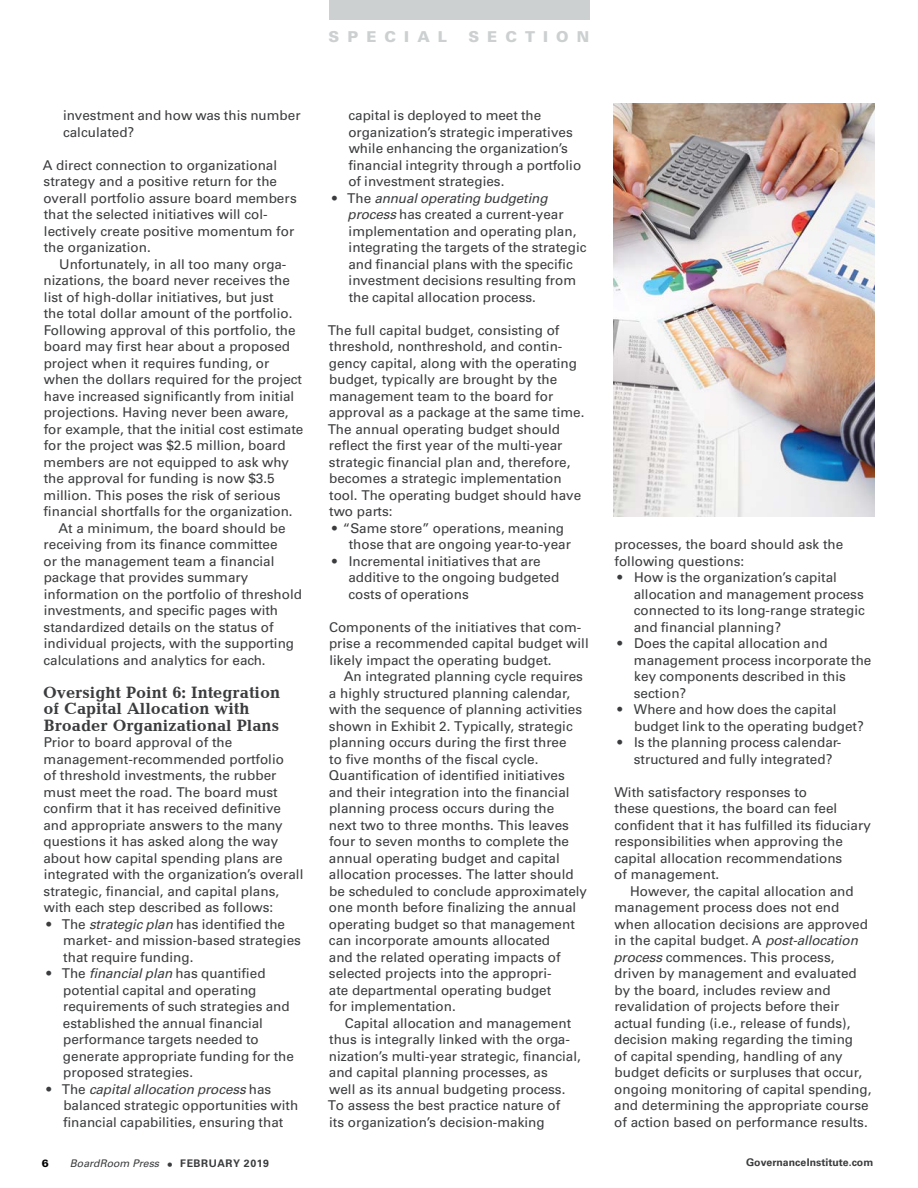
<style>
.page{position:relative;width:918px;height:1188px;background:#fff}
.page>*{position:absolute;margin:0;border:0;box-sizing:border-box;transform-origin:0 0}
.t1{font:700 16.5px/16.5px "Candida LT";color:#3b3c3e}
.t2{font:900 15px "Univers LT Std";letter-spacing:.54em;color:#ccd0d1}
.body{font:13.5px/16.5px "Univers LT Std";color:#3b3c3e}
.body-after-bulleted{font:13.5px/16.5px "Univers LT Std";color:#3b3c3e}
.body-no-indent{font:13.5px/16.5px "Univers LT Std";color:#3b3c3e}
.t3{font:italic 10.5px "Univers LT Std";color:#3b3c3e}
.t4{font:700 10.5px "Univers LT Std";color:#3b3c3e}
.t5{font:900 10.5px "Univers LT Std";color:#000}
.s1{font-style:italic}
.s2{font-style:normal;font-size:12px}
.s3{font-weight:700;font-style:normal}
</style>
<div class="page">
<div style="left:329px;top:0;width:260px;height:19px;background:#ccd0d1"></div>
<img style="left:614px;top:104px;width:261px;height:412px">
<p class="t2" style="left:329px;top:27px;width:120px">SPECIAL</p>
<p class="t2" style="left:468px;top:27px;width:123px">SECTION</p>
<p class="body" style="left:63px;top:107px;width:239px">investment and how was this number calculated?</p>
<p class="body-after-bulleted" style="left:43px;top:157px;width:256px">A direct connection to organizational strategy and a positive return for the overall portfolio assure board members that the selected initiatives will col&shy;lectively create positive momentum for the organization.</p>
<p class="body" style="left:44px;top:256px;width:261px;text-indent:16px">Unfortunately, in all too many orga&shy;nizations, the board never receives the list of high-dollar initiatives, but just<br>the total dollar amount of the portfolio.<br>Following approval of this portfolio, the board may first hear about a proposed project when it requires funding, or when the dollars required for the project have increased significantly from initial projections. Having never been aware, for example, that the initial cost estimate for the project was $2.5 million, board members are not equipped to ask why the approval for funding is now $3.5 million. This poses the risk of serious financial shortfalls for the organization.</p>
<p class="body" style="left:43px;top:520px;width:260px;text-indent:15px">At a minimum, the board should be receiving from its finance committee<br>or the management team a financial package that provides summary information on the portfolio of threshold investments, and specific pages with standardized details on the status of individual projects, with the supporting calculations and analytics for each.</p>
<h2 class="t1" style="left:43px;top:684px;width:239px">Oversight Point 6: Integration of Capital Allocation with<br>Broader Organizational Plans</h2>
<p class="body-no-indent" style="left:43px;top:734px;width:261px">Prior to board approval of the management-recommended portfolio<br>of threshold investments, the rubber must meet the road. The board must confirm that it has received definitive and appropriate answers to the many questions it has asked along the way about how capital spending plans are integrated with the organization’s overall strategic, financial, and capital plans, with each step described as follows:</p>
<p class="body" style="left:63px;top:916px;width:239px;text-indent:-17px">• The <span class="s1">strategic plan</span> has identified the market- and mission-based strategies that require funding.</p>
<p class="body" style="left:63px;top:965px;width:233px;text-indent:-16px">• The <span class="s1">financial plan</span> has quantified potential capital and operating requirements of such strategies and established the annual financial performance targets needed to generate appropriate funding for the proposed strategies.</p>
<p class="body" style="left:63px;top:1081px;width:237px;text-indent:-16px">• The <span class="s1">capital allocation process</span> has balanced strategic opportunities with financial capabilities, ensuring that</p>
<p class="body" style="left:348px;top:107px;width:234px">capital is deployed to meet the organization’s strategic imperatives while enhancing the organization’s financial integrity through a portfolio of investment strategies.</p>
<p class="body" style="left:348px;top:190px;width:240px;text-indent:-16px">• The <span class="s1">annual operating budgeting process</span> has created a current-year implementation and operating plan, integrating the targets of the strategic and financial plans with the specific investment decisions resulting from the capital allocation process.</p>
<p class="body-after-bulleted" style="left:328px;top:322px;width:258px">The full capital budget, consisting of threshold, nonthreshold, and contin&shy;gency capital, along with the operating budget, typically are brought by the management team to the board for approval as a package at the same time.<br>The annual operating budget should reflect the first year of the multi-year strategic financial plan and, therefore, becomes a strategic implementation tool. The operating budget should have two parts:</p>
<p class="body" style="left:349px;top:520px;width:224px;text-indent:-17px">• “Same store” operations, meaning those that are ongoing year-to-year</p>
<p class="body" style="left:348px;top:553px;width:213px;text-indent:-16px">• Incremental initiatives that are additive to the ongoing budgeted costs of operations</p>
<p class="body-after-bulleted" style="left:329px;top:619px;width:261px">Components of the initiatives that com&shy;prise a recommended capital budget will likely impact the operating budget.</p>
<p class="body" style="left:329px;top:668px;width:260px;text-indent:15px">An integrated planning cycle requires a highly structured planning calendar, with the sequence of planning activities shown in Exhibit 2. Typically, strategic planning occurs during the first three<br>to five months of the fiscal cycle.<br>Quantification of identified initiatives and their integration into the financial planning process occurs during the<br>next two to three months. This leaves four to seven months to complete the annual operating budget and capital allocation processes. The latter should be scheduled to conclude approximately one month before finalizing the annual operating budget so that management can incorporate amounts allocated<br>and the related operating impacts of selected projects into the appropri-<br>ate departmental operating budget<br>for implementation.</p>
<p class="body" style="left:328px;top:1015px;width:255px;text-indent:17px">Capital allocation and management thus is integrally linked with the orga&shy;nization’s multi-year strategic, financial, and capital planning processes, as<br>well as its annual budgeting process.<br>To assess the best practice nature of<br>its organization’s decision-making</p>
<p class="body" style="left:614px;top:536px;width:230px">processes, the board should ask the following questions:</p>
<p class="body" style="left:634px;top:569px;width:233px;text-indent:-16px">• How is the organization’s capital allocation and management process connected to its long-range strategic and financial planning?</p>
<p class="body" style="left:634px;top:635px;width:239px;text-indent:-16px">• Does the capital allocation and management process incorporate the key components described in this section?</p>
<p class="body" style="left:634px;top:701px;width:231px;text-indent:-17px">• Where and how does the capital budget link to the operating budget?</p>
<p class="body" style="left:617px;top:734px;width:225px;text-align:center">• Is the planning process calendar&shy;structured and fully integrated?</p>
<p class="body-after-bulleted" style="left:614px;top:784px;width:258px">With satisfactory responses to<br>these questions, the board can feel confident that it has fulfilled its fiduciary responsibilities when approving the capital allocation recommendations<br>of management.</p>
<p class="body" style="left:613px;top:883px;width:260px;text-indent:17px">However, the capital allocation and management process does not end when allocation decisions are approved in the capital budget. A <span class="s1">post-allocation process</span> commences. This process, driven by management and evaluated by the board, includes review and revalidation of projects before their actual funding (i.e., release of funds), decision making regarding the timing<br>of capital spending, handling of any budget deficits or surpluses that occur, ongoing monitoring of capital spending, and determining the appropriate course of action based on performance results.</p>
<p class="t5" style="left:42px;top:1157px;width:9px">6</p>
<p class="t3" style="left:70px;top:1158px;width:200px">BoardRoom Press <span class="s2">•</span> <span class="s3">FEBRUARY 2019</span></p>
<p class="t4" style="left:746px;top:1156px;width:129px">GovernanceInstitute.com</p>
</div>
